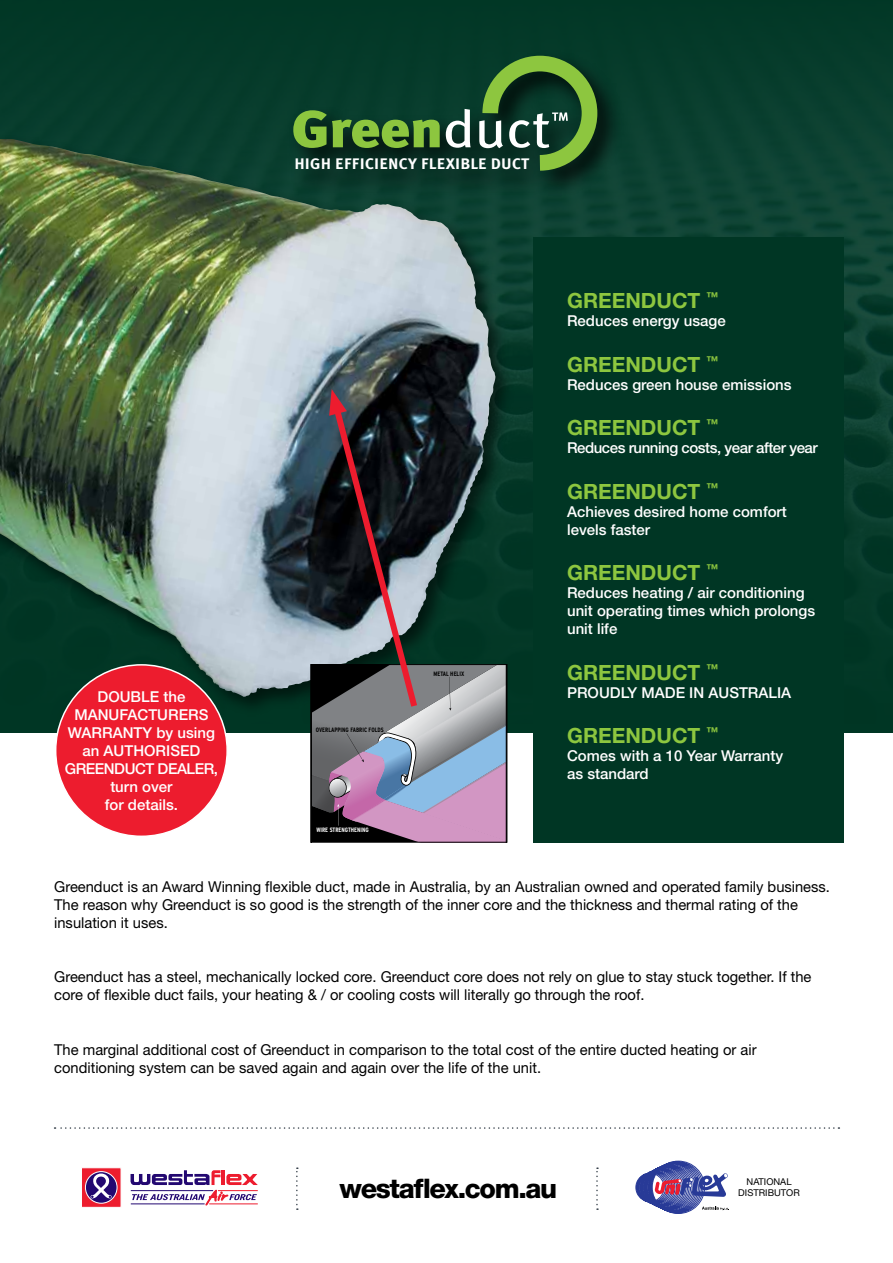
<style>
.page{position:relative;width:893px;height:1263px;background:#fff}
.page>*{position:absolute;margin:0;border:0;box-sizing:border-box;transform-origin:0 0}
.t1{font:800 27px "Helvetica Neue LT Std";letter-spacing:-.05em;color:#000}
.t2{font:700 21px "Helvetica Neue LT Std";color:#8dc63f}
.t3{font:700 15.3px "Meta Plus";letter-spacing:.015em;color:#fff;scale:1.05 1}
.t4{font:15px/18px "Helvetica Neue LT Std";color:#000}
.t5{font:500 15px/18px "Helvetica Neue LT Std";color:#fff}
.t6{font:500 15px "Helvetica Neue LT Std";letter-spacing:-.03em;color:#fff}
.t7{font:9.45px/11.2px "Helvetica Neue LT Std";color:#000;text-align:center}
.t8{font:700 condensed 6.3px "Interstate";color:#000}
.t9{font:700 condensed 6.3px "Interstate";color:#fff}
</style>
<div class="page">
<img style="left:0;top:400px;width:893px;height:332px">
<div style="left:0;top:0;width:893px;height:400px;background:linear-gradient(to right,#023827,#0a3f2f)"></div>
<div style="left:81px;top:1167px;width:40px;height:40px;background:#ed1c2e;border:1px solid #fff"></div>
<svg style="left:85px;top:1171px;width:32px;height:32px"></svg>
<div style="left:85px;top:1171px;width:32px;height:32px;border:1px solid #fff;border-radius:50%"></div>
<svg style="left:91px;top:1173px;width:21px;height:25px"></svg>
<svg style="left:131px;top:1170px;width:127px;height:35px"></svg>
<svg style="left:55px;top:1127px;width:784px;height:2px"></svg>
<svg style="left:635px;top:1160px;width:94px;height:54px"></svg>
<div style="left:534px;top:237px;width:310px;height:606px;background:#003624"></div>
<div style="left:0;top:134px;width:516px;height:583px;background:#000;opacity:.55"></div>
<img style="left:0;top:139px;width:356px;height:558px">
<svg style="left:296px;top:1167px;width:2px;height:43px"></svg>
<svg style="left:596px;top:1167px;width:2px;height:43px"></svg>
<div style="left:288px;top:50px;width:337px;height:147px;background:#000;opacity:.85"></div>
<svg style="left:293px;top:110px;width:147px;height:38px;background:#4a7c31"></svg>
<svg style="left:446px;top:48px;width:154px;height:130px;background:#2e5937"></svg>
<div style="left:56px;top:665px;width:171px;height:171px;background:#ed1c2e;border-radius:50%"></div>
<svg style="left:311px;top:389px;width:196px;height:453px;background:#52565e"></svg>
<p class="t5" style="left:65px;top:687px;width:155px;text-align:center">DOUBLE the<br>MANUFACTURERS<br>WARRANTY by using an AUTHORISED<br>GREENDUCT DEALER, turn over<br>for details.</p>
<p class="t3" style="left:294px;top:155px;width:225px">HIGH EFFICIENCY FLEXIBLE DUCT</p>
<p class="t8" style="left:316px;top:726px;width:69px">OVERLAPPING FABRIC FOLDS</p>
<p class="t9" style="left:316px;top:826px;width:54px">WIRE STRENGTHENING</p>
<p class="t8" style="left:433px;top:670px;width:32px">METAL HELIX</p>
<h2 class="t2" style="left:567px;top:288px;width:153px">GREENDUCT <sup>™</sup></h2>
<p class="t5" style="left:567px;top:312px;width:160px">Reduces energy usage</p>
<h2 class="t2" style="left:567px;top:351px;width:153px">GREENDUCT <sup>™</sup></h2>
<p class="t5" style="left:567px;top:375px;width:226px">Reduces green house emissions</p>
<h2 class="t2" style="left:567px;top:415px;width:153px">GREENDUCT <sup>™</sup></h2>
<p class="t6" style="left:567px;top:439px;width:252px">Reduces running costs, year after year</p>
<h2 class="t2" style="left:567px;top:478px;width:153px">GREENDUCT <sup>™</sup></h2>
<p class="t5" style="left:567px;top:502px;width:221px">Achieves desired home comfort levels faster</p>
<h2 class="t2" style="left:567px;top:560px;width:153px">GREENDUCT <sup>™</sup></h2>
<p class="t5" style="left:567px;top:584px;width:250px">Reduces heating / air conditioning unit operating times which prolongs unit life</p>
<h2 class="t2" style="left:567px;top:659px;width:153px">GREENDUCT <sup>™</sup></h2>
<p class="t5" style="left:567px;top:683px;width:226px">PROUDLY MADE IN AUSTRALIA</p>
<h2 class="t2" style="left:567px;top:723px;width:153px">GREENDUCT <sup>™</sup></h2>
<p class="t5" style="left:567px;top:747px;width:218px">Comes with a 10 Year Warranty as standard</p>
<p class="t4" style="left:54px;top:877px;width:777px">Greenduct is an Award Winning flexible duct, made in Australia, by an Australian owned and operated family business.<br>The reason why Greenduct is so good is the strength of the inner core and the thickness and thermal rating of the insulation it uses.</p>
<p class="t4" style="left:54px;top:968px;width:759px">Greenduct has a steel, mechanically locked core. Greenduct core does not rely on glue to stay stuck together. If the core of flexible duct fails, your heating &amp; / or cooling costs will literally go through the roof.</p>
<p class="t4" style="left:54px;top:1041px;width:704px">The marginal additional cost of Greenduct in comparison to the total cost of the entire ducted heating or air conditioning system can be saved again and again over the life of the unit.</p>
<h1 class="t1" style="left:340px;top:1172px;width:219px">westaflex.com.au</h1>
<p class="t7" style="left:738px;top:1176px;width:63px">NATIONAL<br>DISTRIBUTOR</p>
</div>
